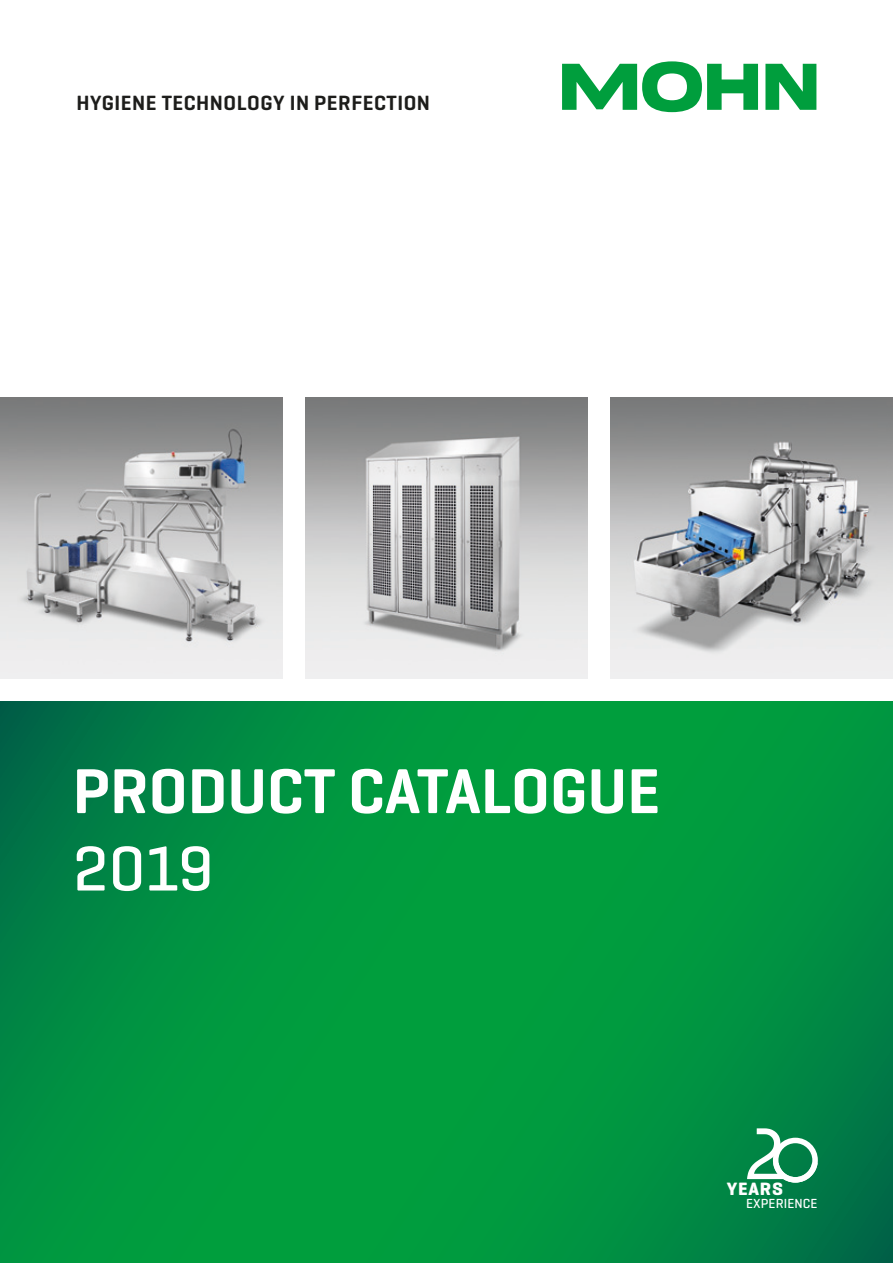
<style>
.page{position:relative;width:893px;height:1263px;background:#fff}
.page>*{position:absolute;margin:0;border:0;box-sizing:border-box;transform-origin:0 0}
.t1{font:600 64.5px "Geogrotesque";color:#fff}
.t2{font:500 64.5px "Geogrotesque";color:#fff}
.t3{font:600 21px "Geogrotesque";letter-spacing:.025em;color:#1d1d1b}
.t4{font:700 18.15px "Geogrotesque";letter-spacing:.04em;color:#fff;scale:1.04 1}
.t5{font:500 13.35px "Geogrotesque";letter-spacing:.01em;color:#fff}
</style>
<div class="page">
<img style="left:0;top:398px;width:282px;height:280px">
<img style="left:305px;top:398px;width:282px;height:280px">
<svg style="left:0;top:702px;width:893px;height:561px;background:#009340"></svg>
<svg style="left:747px;top:1128px;width:71px;height:54px"></svg>
<img style="left:611px;top:398px;width:282px;height:280px">
<svg style="left:765px;top:64px;width:51px;height:46px"></svg>
<svg style="left:562px;top:61px;width:196px;height:51px"></svg>
<p class="t3" style="left:77px;top:90px;width:355px">HYGIENE TECHNOLOGY IN PERFECTION</p>
<h1 class="t1" style="left:73px;top:751px;width:589px">PRODUCT CATALOGUE</h1>
<h1 class="t2" style="left:73px;top:828px;width:142px">2019</h1>
<p class="t4" style="left:727px;top:1178px;width:55px">YEARS</p>
<p class="t5" style="left:746px;top:1195px;width:73px">EXPERIENCE</p>
</div>
